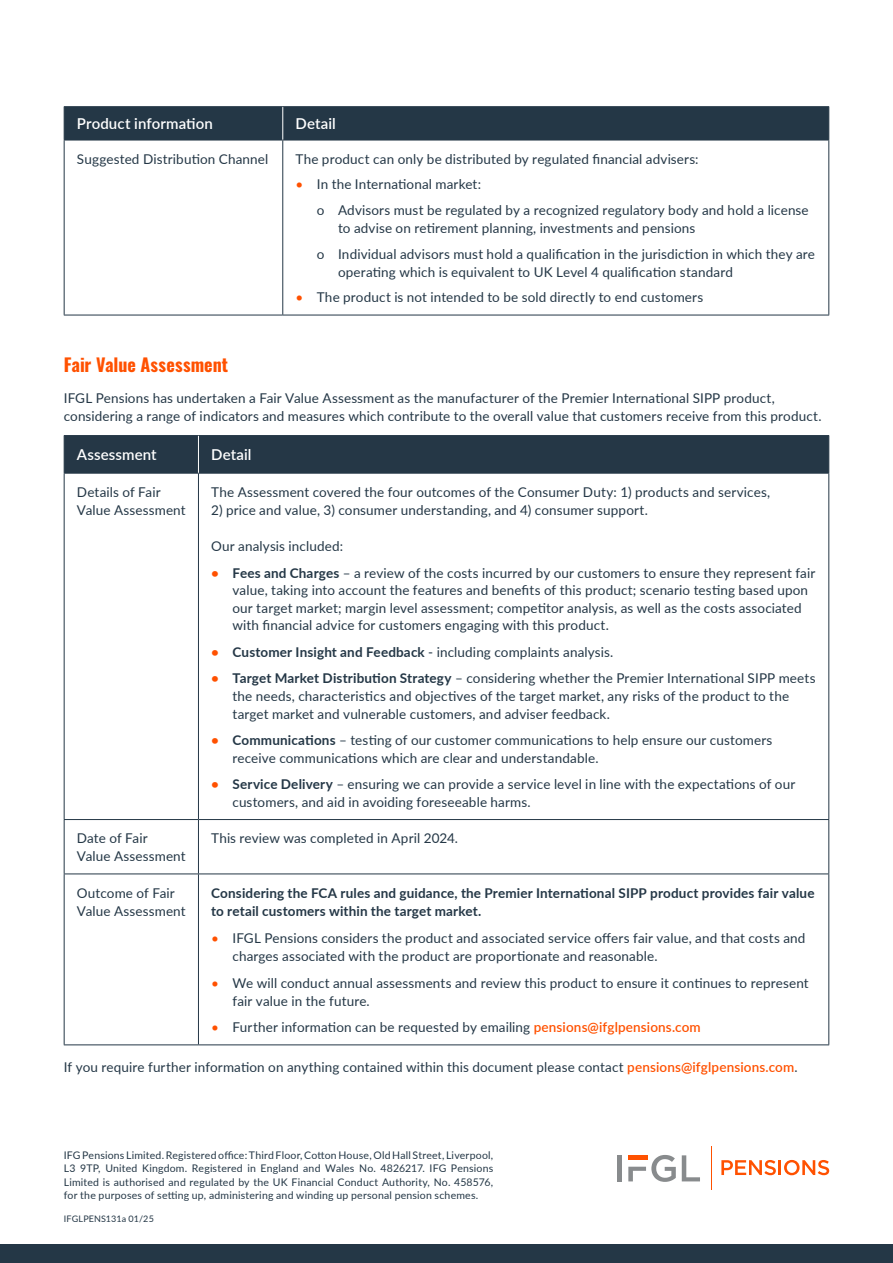
<style>
.page{position:relative;width:893px;height:1263px;background:#fff}
.page>*{position:absolute;margin:0;border:0;box-sizing:border-box;transform-origin:0 0}
.t1{font:700 18px "Oswald";color:#ff5100}
.t2{font:600 15px "Lato";letter-spacing:.005em;color:#fff}
.t3{font:13.5px/17.5px "Lato";letter-spacing:.01em;color:#243746}
.t4{font:700 13.5px/18px "Lato";letter-spacing:.01em;color:#243746}
.t5{font:10.5px/13.5px "Lato";letter-spacing:.02em;color:#243746;text-align:justify}
.t6{font:9px "Lato";letter-spacing:.015em;color:#243746}
.s1{color:#ff5100}
.s2{font-weight:700;color:#ff5100}
.s3{font-weight:700}
.s4{font-weight:600;color:#ff5100}
</style>
<div class="page">
<div style="left:65px;top:107px;width:763px;height:33px;background:#243746"></div>
<hr style="left:64px;top:106px;width:219px;height:1px;background:#243746">
<hr style="left:64px;top:107px;width:1px;height:33px;background:#243746">
<hr style="left:283px;top:106px;width:546px;height:1px;background:#243746">
<hr style="left:828px;top:107px;width:1px;height:33px;background:#243746">
<hr style="left:64px;top:140px;width:219px;height:1px;background:#243746">
<hr style="left:64px;top:140px;width:1px;height:175px;background:#243746">
<hr style="left:283px;top:140px;width:546px;height:1px;background:#243746">
<hr style="left:282px;top:140px;width:1px;height:175px;background:#243746">
<hr style="left:828px;top:140px;width:1px;height:175px;background:#243746">
<hr style="left:64px;top:315px;width:219px;height:1px;background:#243746">
<hr style="left:283px;top:315px;width:546px;height:1px;background:#243746">
<hr style="left:282px;top:107px;width:1px;height:33px;background:#fff">
<div style="left:65px;top:436px;width:763px;height:37px;background:#253746"></div>
<hr style="left:64px;top:435px;width:134px;height:1px;background:#243746">
<hr style="left:64px;top:436px;width:1px;height:37px;background:#243746">
<hr style="left:198px;top:435px;width:631px;height:1px;background:#243746">
<hr style="left:828px;top:436px;width:1px;height:37px;background:#243746">
<hr style="left:64px;top:473px;width:134px;height:1px;background:#243746">
<hr style="left:64px;top:473px;width:1px;height:346px;background:#243746">
<hr style="left:198px;top:473px;width:631px;height:1px;background:#243746">
<hr style="left:198px;top:473px;width:1px;height:346px;background:#243746">
<hr style="left:828px;top:473px;width:1px;height:346px;background:#243746">
<hr style="left:64px;top:819px;width:134px;height:1px;background:#243746">
<hr style="left:64px;top:820px;width:1px;height:53px;background:#243746">
<hr style="left:198px;top:819px;width:631px;height:1px;background:#243746">
<hr style="left:198px;top:820px;width:1px;height:53px;background:#243746">
<hr style="left:828px;top:820px;width:1px;height:53px;background:#243746">
<hr style="left:64px;top:873px;width:134px;height:1px;background:#243746">
<hr style="left:64px;top:874px;width:1px;height:170px;background:#243746">
<hr style="left:198px;top:873px;width:631px;height:1px;background:#243746">
<hr style="left:198px;top:874px;width:1px;height:170px;background:#243746">
<hr style="left:828px;top:874px;width:1px;height:170px;background:#243746">
<hr style="left:64px;top:1044px;width:134px;height:1px;background:#243746">
<hr style="left:198px;top:1044px;width:631px;height:1px;background:#243746">
<hr style="left:198px;top:436px;width:1px;height:37px;background:#fff">
<div style="left:0;top:1245px;width:893px;height:18px;background:#243746"></div>
<hr style="left:711px;top:1147px;width:1px;height:43px;background:#ff5100">
<svg style="left:721px;top:1160px;width:108px;height:15px"></svg>
<hr style="left:617px;top:1155px;width:4px;height:26px;background:#888b8d">
<svg style="left:628px;top:1155px;width:48px;height:27px"></svg>
<svg style="left:682px;top:1155px;width:18px;height:26px"></svg>
<p class="t2" style="left:77px;top:113px;width:138px">Product information</p>
<p class="t2" style="left:296px;top:113px;width:42px">Detail</p>
<p class="t3" style="left:77px;top:149px;width:193px">Suggested Distribution Channel</p>
<p class="t3" style="left:296px;top:149px;width:405px">The product can only be distributed by regulated financial advisers:</p>
<p class="t3" style="left:317px;top:171px;width:493px;line-height:25.7px;text-indent:-21px"><span class="s1">•</span> In the International market:<br>o Advisors must be regulated by a recognized regulatory body and hold a license</p>
<p class="t3" style="left:317px;top:215px;width:500px;line-height:25.7px;text-indent:21px">to advise on retirement planning, investments and pensions<br>o Individual advisors must hold a qualification in the jurisdiction in which they are</p>
<p class="t3" style="left:338px;top:262px;width:396px">operating which is equivalent to UK Level 4 qualification standard</p>
<p class="t3" style="left:296px;top:288px;width:409px"><span class="s1">•</span> The product is not intended to be sold directly to end customers</p>
<h1 class="t1" style="left:64px;top:355px;width:166px">Fair Value Assessment</h1>
<p class="t3" style="left:64px;top:388px;width:759px;line-height:18px">IFGL Pensions has undertaken a Fair Value Assessment as the manufacturer of the Premier International SIPP product, considering a range of indicators and measures which contribute to the overall value that customers receive from this product.</p>
<p class="t2" style="left:77px;top:444px;width:81px">Assessment</p>
<p class="t2" style="left:211px;top:444px;width:42px">Detail</p>
<p class="t3" style="left:77px;top:482px;width:110px;line-height:18px">Details of Fair<br>Value Assessment</p>
<p class="t3" style="left:211px;top:482px;width:560px">The Assessment covered the four outcomes of the Consumer Duty: 1) products and services,</p>
<p class="t3" style="left:211px;top:500px;width:438px">2) price and value, 3) consumer understanding, and 4) consumer support.</p>
<p class="t3" style="left:211px;top:536px;width:133px">Our analysis included:</p>
<p class="t3" style="left:232px;top:563px;width:584px;text-indent:-21px"><span class="s2">•</span> <span class="s3">Fees and Charges</span> – a review of the costs incurred by our customers to ensure they represent fair value, taking into account the features and benefits of this product; scenario testing based upon our target market; margin level assessment; competitor analysis, as well as the costs associated with financial advice for customers engaging with this product.</p>
<p class="t3" style="left:211px;top:643px;width:404px"><span class="s2">•</span> <span class="s3">Customer Insight and Feedback</span> - including complaints analysis.</p>
<p class="t3" style="left:232px;top:669px;width:585px;text-indent:-21px"><span class="s2">•</span> <span class="s3">Target Market Distribution Strategy</span> – considering whether the Premier International SIPP meets the needs, characteristics and objectives of the target market, any risks of the product to the target market and vulnerable customers, and adviser feedback.</p>
<p class="t3" style="left:232px;top:731px;width:541px;text-indent:-21px"><span class="s2">•</span> <span class="s3">Communications</span> – testing of our customer communications to help ensure our customers receive communications which are clear and understandable.</p>
<p class="t3" style="left:232px;top:775px;width:564px;text-indent:-21px"><span class="s2">•</span> <span class="s3">Service Delivery</span> – ensuring we can provide a service level in line with the expectations of our customers, and aid in avoiding foreseeable harms.</p>
<p class="t3" style="left:77px;top:829px;width:110px;line-height:18px">Date of Fair<br>Value Assessment</p>
<p class="t3" style="left:211px;top:829px;width:248px">This review was completed in April 2024.</p>
<p class="t3" style="left:77px;top:883px;width:110px;line-height:18px">Outcome of Fair<br>Value Assessment</p>
<p class="t4" style="left:211px;top:883px;width:605px">Considering the FCA rules and guidance, the Premier International SIPP product provides fair value to retail customers within the target market.</p>
<p class="t3" style="left:232px;top:928px;width:575px;line-height:18px;text-indent:-21px"><span class="s1">•</span> IFGL Pensions considers the product and associated service offers fair value, and that costs and charges associated with the product are proportionate and reasonable.</p>
<p class="t3" style="left:232px;top:973px;width:578px;line-height:18px;text-indent:-21px"><span class="s1">•</span> We will conduct annual assessments and review this product to ensure it continues to represent fair value in the future.</p>
<p class="t3" style="left:211px;top:1018px;width:491px"><span class="s1">•</span> Further information can be requested by emailing <span class="s4">pensions@ifglpensions.com</span></p>
<p class="t3" style="left:64px;top:1058px;width:735px">If you require further information on anything contained within this document please contact <span class="s4">pensions@ifglpensions.com</span>.</p>
<p class="t5" style="left:64px;top:1148px;width:431px">IFG Pensions Limited. Registered office: Third Floor, Cotton House, Old Hall Street, Liverpool, L3 9TP, United Kingdom. Registered in England and Wales No. 4826217. IFG Pensions Limited is authorised and regulated by the UK Financial Conduct Authority, No. 458576, for the purposes of setting up, administering and winding up personal pension schemes.</p>
<p class="t6" style="left:64px;top:1212px;width:92px">IFGLPENS131a 01/25</p>
</div>
